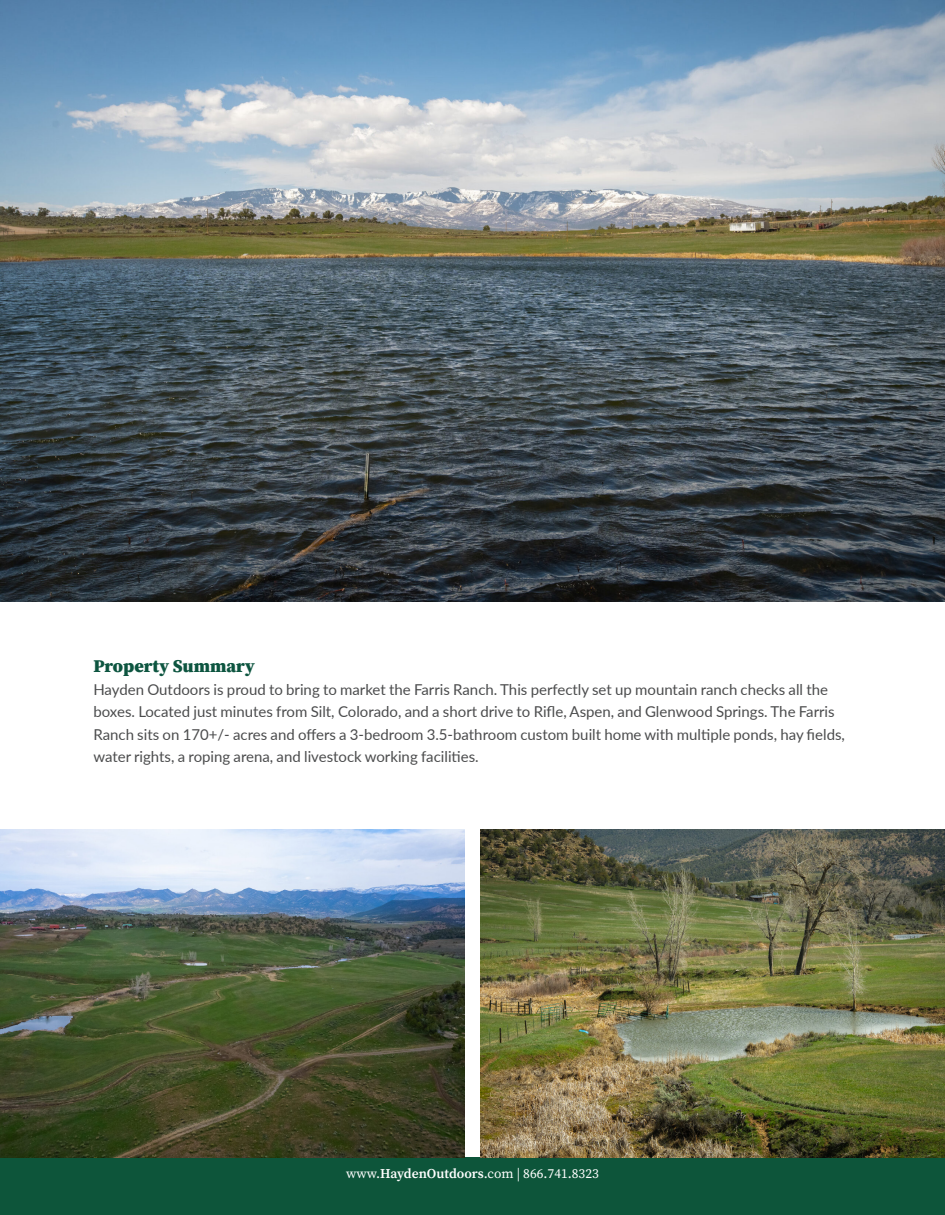
<style>
.page{position:relative;width:945px;height:1215px;background:#fff}
.page>*{position:absolute;margin:0;border:0;box-sizing:border-box;transform-origin:0 0}
.t1{font:900 18px "Source Serif Pro";color:#0d5540}
.Description_Paragraph{font:15px/22.5px "Lato";color:#4b4c4d}
.t2{font:13.5px "Source Serif Pro";color:#fff}
.s1{font-weight:600}
</style>
<div class="page">
<div style="left:0;top:1158px;width:945px;height:57px;background:#0d553a"></div>
<img style="left:0;top:0;width:945px;height:601px">
<img style="left:0;top:830px;width:464px;height:328px">
<img style="left:481px;top:830px;width:464px;height:328px">
<p class="t1" style="left:93px;top:654px;width:163px">Property Summary</p>
<p class="Description_Paragraph" style="left:93px;top:678px;width:753px">Hayden Outdoors is proud to bring to market the Farris Ranch. This perfectly set up mountain ranch checks all the boxes. Located just minutes from Silt, Colorado, and a short drive to Rifle, Aspen, and Glenwood Springs. The Farris Ranch sits on 170+/- acres and offers a 3-bedroom 3.5-bathroom custom built home with multiple ponds, hay fields, water rights, a roping arena, and livestock working facilities.</p>
<p class="t2" style="left:346px;top:1164px;width:254px">www.<span class="s1">HaydenOutdoors</span>.com | 866.741.8323</p>
</div>
